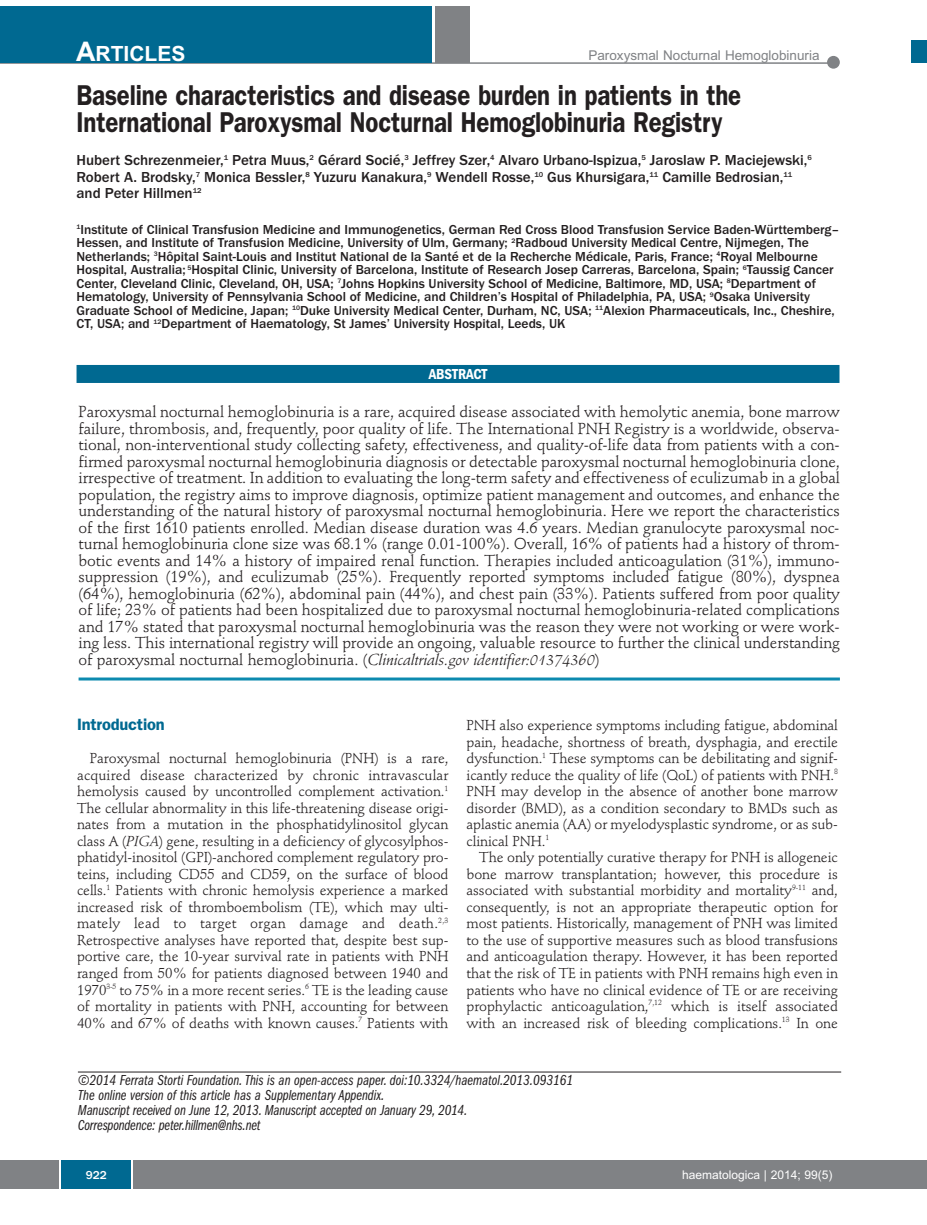
<style>
.page{position:relative;width:927px;height:1225px;background:#fff}
.page>*{position:absolute;margin:0;border:0;box-sizing:border-box;transform-origin:0 0}
.t1{font:600 28.8px/27px "Franklin Gothic";letter-spacing:-.005em;color:#231f20;scale:.83 1}
.t2{font:700 21px "Arial";color:#fff}
.t3{font:600 16.5px "Franklin Gothic";letter-spacing:-.01em;color:#006991}
.t4{font:15.75px/16.5px "Stempel Schneidler";letter-spacing:-.005em;color:#231f20;text-align:justify}
.t5{font:15px/15px "Franklin Gothic Book Cmpr Ital";color:#231f20}
.t6{font:500 15px/16.5px "Franklin Gothic";color:#231f20}
.t7{font:600 condensed 15px "Franklin Gothic";letter-spacing:-.005em;color:#fff}
.t8{font:14.25px/16.5px "Stempel Schneidler";letter-spacing:-.005em;color:#231f20;text-align:justify}
.t9{font:500 13.5px/13.5px "Franklin Gothic";color:#231f20}
.t10{font:13.5px "Arial";color:#808285}
.t11{font:12px "Arial";color:#fff}
.t12{font:500 12px "Franklin Gothic";color:#fff}
.s1{font-size:27px}
.s2{font-style:italic}
</style>
<div class="page">
<div style="left:911px;top:40px;width:16px;height:22px;background:#006991"></div>
<div style="left:910px;top:1160px;width:17px;height:28px;background:#808285"></div>
<hr style="left:0;top:62px;width:837px;height:2px;background:#808285">
<div style="left:0;top:1160px;width:910px;height:28px;background:#808285"></div>
<div style="left:61px;top:1160px;width:71px;height:28px;background:#006991"></div>
<div style="left:827px;top:56px;width:13px;height:13px;background:#808285;border-radius:50%"></div>
<div style="left:435px;top:6px;width:34px;height:56px;background:#808285"></div>
<div style="left:0;top:6px;width:431px;height:56px;background:#006991"></div>
<svg style="left:60px;top:1160px;width:1px;height:28px"></svg>
<svg style="left:132px;top:1160px;width:1px;height:28px"></svg>
<hr style="left:78px;top:1071px;width:763px;height:1px;background:#231f20">
<hr style="left:79px;top:677px;width:761px;height:3px;background:#0d8aaf">
<div style="left:77px;top:365px;width:762px;height:18px;background:#006991"></div>
<h2 class="t2" style="left:76px;top:42px;width:111px"><span class="s1">A</span>RTICLES</h2>
<p class="t10" style="left:588px;top:47px;width:233px">Paroxysmal Nocturnal Hemoglobinuria</p>
<h1 class="t1" style="left:76px;top:84px;width:802px">Baseline characteristics and disease burden in patients in the<br>International Paroxysmal Nocturnal Hemoglobinuria Registry</h1>
<p class="t6" style="left:77px;top:152px;width:737px">Hubert Schrezenmeier,<sup>1</sup> Petra Muus,<sup>2</sup> Gérard Socié,<sup>3</sup> Jeffrey Szer,<sup>4</sup> Alvaro Urbano-Ispizua,<sup>5</sup> Jaroslaw P. Maciejewski,<sup>6<br></sup>Robert A. Brodsky,<sup>7</sup> Monica Bessler,<sup>8</sup> Yuzuru Kanakura,<sup>9</sup> Wendell Rosse,<sup>10</sup> Gus Khursigara,<sup>11</sup> Camille Bedrosian,<sup>11 </sup>and Peter Hillmen<sup>12</sup></p>
<p class="t9" style="left:77px;top:222px;width:764px"><sup>1</sup>Institute of Clinical Transfusion Medicine and Immunogenetics, German Red Cross Blood Transfusion Service Baden-Württemberg– Hessen, and Institute of Transfusion Medicine, University of Ulm, Germany; <sup>2</sup>Radboud University Medical Centre, Nijmegen, The Netherlands; <sup>3</sup>Hôpital Saint-Louis and Institut National de la Santé et de la Recherche Médicale, Paris, France; <sup>4</sup>Royal Melbourne Hospital, Australia; <sup>5</sup>Hospital Clinic, University of Barcelona, Institute of Research Josep Carreras, Barcelona, Spain; <sup>6</sup>Taussig Cancer Center, Cleveland Clinic, Cleveland, OH, USA; <sup>7</sup>Johns Hopkins University School of Medicine, Baltimore, MD, USA; <sup>8</sup>Department of Hematology, University of Pennsylvania School of Medicine, and Children’s Hospital of Philadelphia, PA, USA; <sup>9</sup>Osaka University Graduate School of Medicine, Japan; <sup>10</sup>Duke University Medical Center, Durham, NC, USA; <sup>11</sup>Alexion Pharmaceuticals, Inc., Cheshire, CT, USA; and <sup>12</sup>Department of Haematology, St James’ University Hospital, Leeds, UK</p>
<p class="t7" style="left:429px;top:369px;width:60px">ABSTRACT</p>
<p class="t4" style="left:79px;top:405px;width:763px">Paroxysmal nocturnal hemoglobinuria is a rare, acquired disease associated with hemolytic anemia, bone marrow failure, thrombosis, and, frequently, poor quality of life. The International PNH Registry is a worldwide, observa&shy;tional, non-interventional study collecting safety, effectiveness, and quality-of-life data from patients with a con&shy;firmed paroxysmal nocturnal hemoglobinuria diagnosis or detectable paroxysmal nocturnal hemoglobinuria clone, irrespective of treatment. In addition to evaluating the long-term safety and effectiveness of eculizumab in a global population, the registry aims to improve diagnosis, optimize patient management and outcomes, and enhance the understanding of the natural history of paroxysmal nocturnal hemoglobinuria. Here we report the characteristics of the first 1610 patients enrolled. Median disease duration was 4.6 years. Median granulocyte paroxysmal noc&shy;turnal hemoglobinuria clone size was 68.1% (range 0.01-100%). Overall, 16% of patients had a history of throm&shy;botic events and 14% a history of impaired renal function. Therapies included anticoagulation (31%), immuno&shy;suppression (19%), and eculizumab (25%). Frequently reported symptoms included fatigue (80%), dyspnea (64%), hemoglobinuria (62%), abdominal pain (44%), and chest pain (33%). Patients suffered from poor quality of life; 23% of patients had been hospitalized due to paroxysmal nocturnal hemoglobinuria-related complications and 17% stated that paroxysmal nocturnal hemoglobinuria was the reason they were not working or were work&shy;ing less. This international registry will provide an ongoing, valuable resource to further the clinical understanding of paroxysmal nocturnal hemoglobinuria. (<span class="s2">Clinicaltrials.gov identifier:01374360</span>)</p>
<p class="t3" style="left:77px;top:719px;width:89px">Introduction</p>
<p class="t8" style="left:77px;top:751px;width:373px;text-indent:13px">Paroxysmal nocturnal hemoglobinuria (PNH) is a rare, acquired disease characterized by chronic intravascular hemolysis caused by uncontrolled complement activation.<sup>1<br></sup>The cellular abnormality in this life-threatening disease origi&shy;nates from a mutation in the phosphatidylinositol glycan class A (<span class="s2">PIGA</span>) gene, resulting in a deficiency of glycosylphos&shy;phatidyl-inositol (GPI)-anchored complement regulatory pro&shy;teins, including CD55 and CD59, on the surface of blood cells.<sup>1</sup> Patients with chronic hemolysis experience a marked increased risk of thromboembolism (TE), which may ulti&shy;mately lead to target organ damage and death.<sup>2,3<br></sup>Retrospective analyses have reported that, despite best sup&shy;portive care, the 10-year survival rate in patients with PNH ranged from 50% for patients diagnosed between 1940 and 1970<sup>3-5</sup> to 75% in a more recent series.<sup>6</sup> TE is the leading cause of mortality in patients with PNH, accounting for between 40% and 67% of deaths with known causes.<sup>7</sup> Patients with</p>
<p class="t8" style="left:466px;top:718px;width:373px">PNH also experience symptoms including fatigue, abdominal pain, headache, shortness of breath, dysphagia, and erectile dysfunction.<sup>1</sup> These symptoms can be debilitating and signif&shy;icantly reduce the quality of life (QoL) of patients with PNH.<sup>8<br></sup>PNH may develop in the absence of another bone marrow disorder (BMD), as a condition secondary to BMDs such as aplastic anemia (AA) or myelodysplastic syndrome, or as sub&shy;clinical PNH.<sup>1</sup></p>
<p class="t8" style="left:466px;top:850px;width:373px;text-indent:13px">The only potentially curative therapy for PNH is allogeneic bone marrow transplantation; however, this procedure is associated with substantial morbidity and mortality<sup>9-11</sup> and, consequently, is not an appropriate therapeutic option for most patients. Historically, management of PNH was limited to the use of supportive measures such as blood transfusions and anticoagulation therapy. However, it has been reported that the risk of TE in patients with PNH remains high even in patients who have no clinical evidence of TE or are receiving prophylactic anticoagulation,<sup>7,12</sup> which is itself associated with an increased risk of bleeding complications.<sup>13</sup> In one</p>
<p class="t5" style="left:78px;top:1073px;width:497px">©2014 Ferrata Storti Foundation.This is an open-access paper. doi:10.3324/haematol.2013.093161<br>The online version of this article has a Supplementary Appendix.<br>Manuscript received on June 12, 2013. Manuscript accepted on January 29, 2014.<br>Correspondence: peter.hillmen@nhs.net</p>
<p class="t12" style="left:86px;top:1167px;width:23px">922</p>
<p class="t11" style="left:682px;top:1167px;width:152px">haematologica | 2014; 99(5)</p>
</div>
